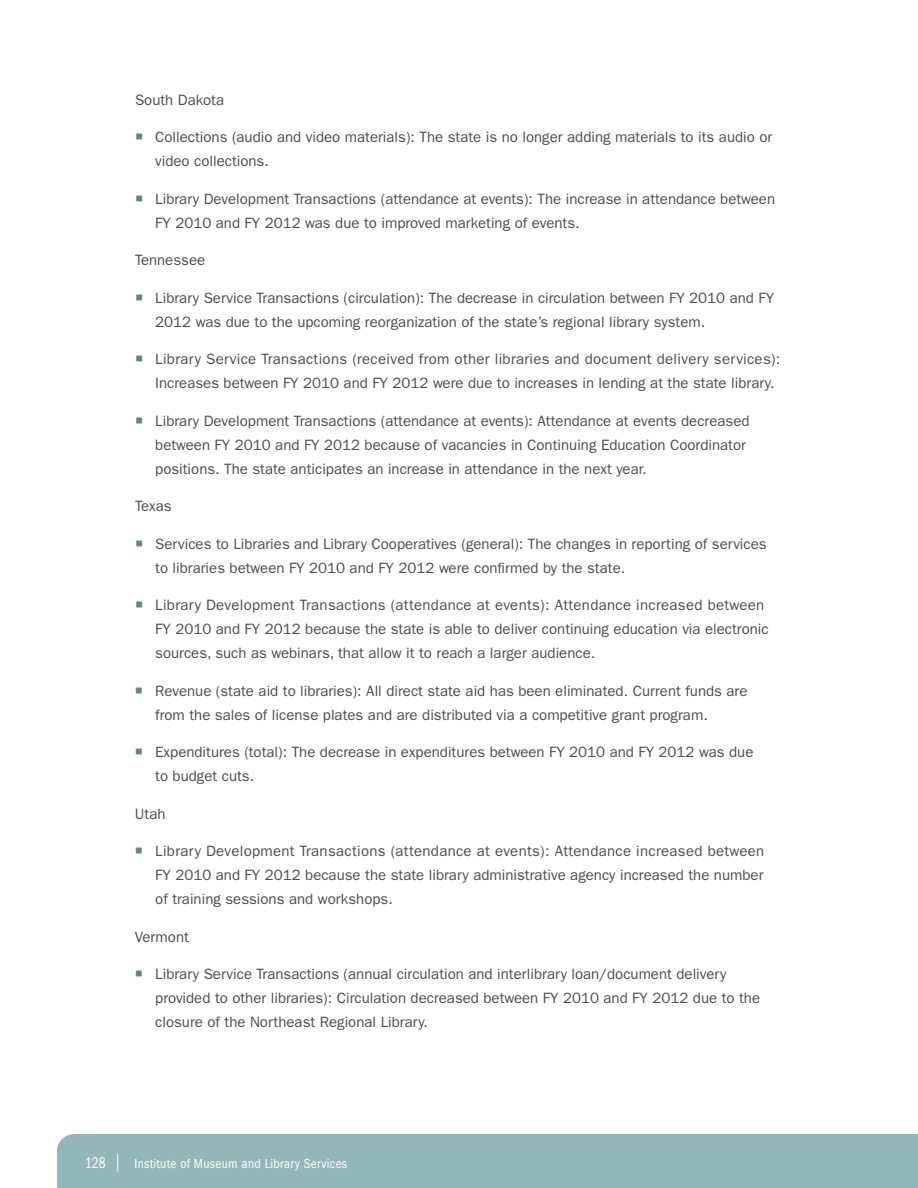
<style>
.page{position:relative;width:918px;height:1188px;background:#fff}
.page>*{position:absolute;margin:0;border:0;box-sizing:border-box;transform-origin:0 0}
.t1{font:15px/24px "ITC Franklin Gothic Std";color:#4b4c4d}
.t2{font:15px/24px "ITC Franklin Gothic Std";letter-spacing:.02em;color:#4b4c4d}
.t3{font:condensed 13.5px "ITC Franklin Gothic Std";letter-spacing:.02em;color:#fff}
.s1{color:#698276}
.s2{font-size:16.2px}
.s3{font-stretch:normal;font-size:18px}
</style>
<div class="page">
<div style="left:57px;top:1134px;width:861px;height:54px;background:#92b7bb"></div>
<p class="t1" style="left:135px;top:88px;width:91px">South Dakota</p>
<p class="t1" style="left:155px;top:125px;width:619px;text-indent:-20px"><span class="s1">○</span> Collections (audio and video materials): The state is no longer adding materials to its audio or video collections.</p>
<p class="t1" style="left:155px;top:187px;width:621px;text-indent:-20px"><span class="s1">○</span> Library Development Transactions (attendance at events): The increase in attendance between<br>FY 2010 and FY 2012 was due to improved marketing of events.</p>
<p class="t1" style="left:135px;top:248px;width:72px">Tennessee</p>
<p class="t1" style="left:155px;top:286px;width:620px;text-indent:-20px"><span class="s1">○</span> Library Service Transactions (circulation): The decrease in circulation between FY 2010 and FY<br>2012 was due to the upcoming reorganization of the state’s regional library system.</p>
<p class="t2" style="left:155px;top:347px;width:627px;text-indent:-20px"><span class="s1">○</span> Library Service Transactions (received from other libraries and document delivery services):<br>Increases between FY 2010 and FY 2012 were due to increases in lending at the state library.</p>
<p class="t1" style="left:155px;top:409px;width:596px;text-indent:-20px"><span class="s1">○</span> Library Development Transactions (attendance at events): Attendance at events decreased between FY 2010 and FY 2012 because of vacancies in Continuing Education Coordinator positions. The state anticipates an increase in attendance in the next year.</p>
<p class="t1" style="left:135px;top:494px;width:38px">Texas</p>
<p class="t1" style="left:155px;top:532px;width:613px;text-indent:-20px"><span class="s1">○</span> Services to Libraries and Library Cooperatives (general): The changes in reporting of services to libraries between FY 2010 and FY 2012 were confirmed by the state.</p>
<p class="t1" style="left:155px;top:593px;width:615px;text-indent:-20px"><span class="s1">○</span> Library Development Transactions (attendance at events): Attendance increased between<br>FY 2010 and FY 2012 because the state is able to deliver continuing education via electronic sources, such as webinars, that allow it to reach a larger audience.</p>
<p class="t1" style="left:155px;top:679px;width:594px;text-indent:-20px"><span class="s1">○</span> Revenue (state aid to libraries): All direct state aid has been eliminated. Current funds are from the sales of license plates and are distributed via a competitive grant program.</p>
<p class="t1" style="left:155px;top:740px;width:600px;text-indent:-20px"><span class="s1">○</span> Expenditures (total): The decrease in expenditures between FY 2010 and FY 2012 was due to budget cuts.</p>
<p class="t1" style="left:135px;top:802px;width:32px">Utah</p>
<p class="t1" style="left:155px;top:839px;width:611px;text-align:justify;text-indent:-20px"><span class="s1">○</span> Library Development Transactions (attendance at events): Attendance increased between FY 2010 and FY 2012 because the state library administrative agency increased the number of training sessions and workshops.</p>
<p class="t1" style="left:135px;top:925px;width:55px">Vermont</p>
<p class="t1" style="left:155px;top:962px;width:606px;text-indent:-20px"><span class="s1">○</span> Library Service Transactions (annual circulation and interlibrary loan/document delivery provided to other libraries): Circulation decreased between FY 2010 and FY 2012 due to the closure of the Northeast Regional Library.</p>
<p class="t3" style="left:85px;top:1156px;width:264px"><span class="s2">128</span> <span class="s3">|</span> Institute of Museum and Library Services</p>
</div>
